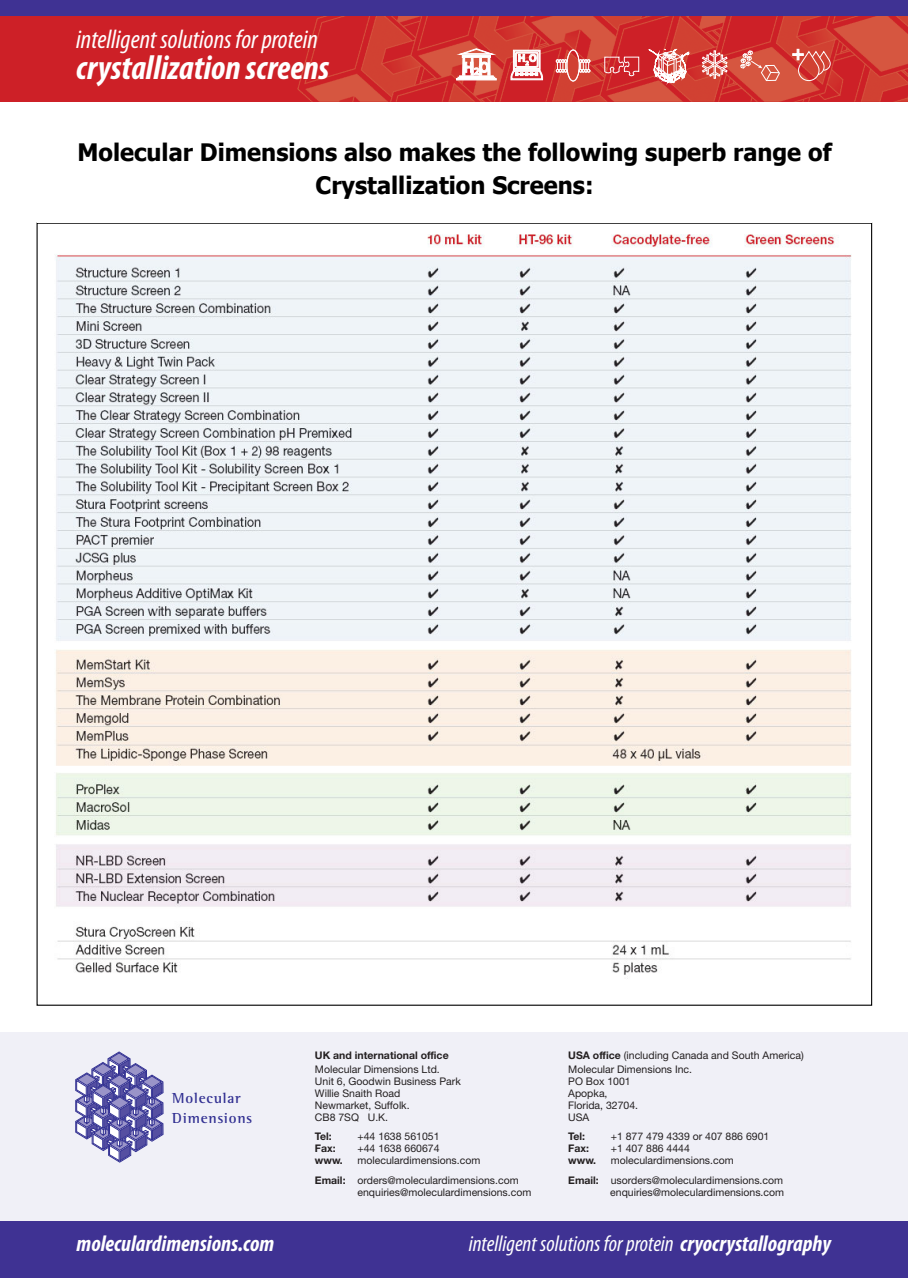
<style>
.page{position:relative;width:908px;height:1278px;background:#fff}
.page>*{position:absolute;margin:0;border:0;box-sizing:border-box;transform-origin:0 0}
.t1{font:italic 700 condensed 34.2px "Myriad Pro";color:#fff}
.t2{font:italic condensed 26.55px "Myriad Pro";color:#fff}
.t3{font:700 24px/33.2px "Tahoma";color:#000;text-align:center}
.t4{font:italic condensed 22.5px "Myriad Pro";color:#fff}
.t5{font:italic 700 condensed 22.5px "Myriad Pro";color:#fff}
.t6{font:700 14.85px/20.2px "Rotis Semi Serif";letter-spacing:.05em;color:#323092}
.t7{font:10.5px/12px "Helvetica Neue";color:#231f20}
.t8{font:700 10.5px "Helvetica Neue";color:#231f20}
.s1{font-weight:700}
</style>
<div class="page">
<div style="left:0;top:14px;width:908px;height:88px;background:#cd2027"></div>
<img style="left:184px;top:15px;width:724px;height:87px">
<div style="left:0;top:0;width:908px;height:15px;background:#3f3293"></div>
<svg style="left:510px;top:50px;width:33px;height:30px"></svg>
<svg style="left:556px;top:59px;width:11px;height:14px"></svg>
<svg style="left:579px;top:59px;width:11px;height:14px"></svg>
<div style="left:566px;top:50px;width:14px;height:31px;border:1px solid #fff;border-radius:50%"></div>
<svg style="left:456px;top:49px;width:40px;height:31px"></svg>
<div style="left:481px;top:64px;width:6px;height:7px;border:1px solid #fff;border-radius:50%"></div>
<div style="left:479px;top:62px;width:10px;height:11px;border:1px solid #fff;border-radius:50%"></div>
<svg style="left:701px;top:50px;width:27px;height:29px"></svg>
<svg style="left:739px;top:50px;width:42px;height:32px"></svg>
<svg style="left:792px;top:49px;width:39px;height:33px"></svg>
<svg style="left:603px;top:56px;width:37px;height:21px"></svg>
<svg style="left:649px;top:34px;width:40px;height:49px"></svg>
<div style="left:0;top:1032px;width:908px;height:238px;background:#f0f0f7"></div>
<svg style="left:76px;top:1052px;width:87px;height:110px"></svg>
<div style="left:0;top:1221px;width:908px;height:57px;background:#3f3293"></div>
<img style="left:55px;top:234px;width:797px;height:745px">
<h2 class="t2" style="left:76px;top:30px;width:243px">intelligent solutions for protein</h2>
<h1 class="t1" style="left:76px;top:55px;width:255px">crystallization screens</h1>
<h3 class="t3" style="left:77px;top:135px;width:756px">Molecular Dimensions also makes the following superb range of<br>Crystallization Screens:</h3>
<h3 class="t6" style="left:172px;top:1089px;width:82px">Molecular<br>Dimensions</h3>
<p class="t8" style="left:315px;top:1052px;width:135px">UK and international office</p>
<p class="t7" style="left:315px;top:1064px;width:147px">Molecular Dimensions Ltd.<br>Unit 6, Goodwin Business Park<br>Willie Snaith Road<br>Newmarket, Suffolk.<br>CB8 7SQ U.K.</p>
<p class="t8" style="left:315px;top:1133px;width:18px">Tel:</p>
<p class="t7" style="left:357px;top:1131px;width:84px">+44 1638 561051</p>
<p class="t8" style="left:315px;top:1145px;width:22px">Fax:</p>
<p class="t7" style="left:357px;top:1143px;width:84px">+44 1638 660674</p>
<p class="t8" style="left:315px;top:1157px;width:29px">www.</p>
<p class="t7" style="left:315px;top:1152px;width:205px;line-height:19.5px;text-align:center">moleculardimensions.com<br><span class="s1">Email:</span> orders@moleculardimensions.com</p>
<p class="t7" style="left:357px;top:1187px;width:175px">enquiries@moleculardimensions.com</p>
<p class="t7" style="left:568px;top:1050px;width:237px;line-height:13.5px"><span class="s1">USA office</span> (including Canada and South America)<br>Molecular Dimensions Inc.</p>
<p class="t7" style="left:568px;top:1076px;width:71px">PO Box 1001<br>Apopka,<br>Florida, 32704.<br>USA</p>
<p class="t8" style="left:568px;top:1133px;width:18px">Tel:</p>
<p class="t7" style="left:611px;top:1131px;width:160px">+1 877 479 4339 or 407 886 6901</p>
<p class="t8" style="left:568px;top:1145px;width:22px">Fax:</p>
<p class="t7" style="left:611px;top:1143px;width:81px">+1 407 886 4444</p>
<p class="t8" style="left:568px;top:1157px;width:29px">www.</p>
<p class="t7" style="left:568px;top:1152px;width:216px;line-height:19.5px;text-indent:43px">moleculardimensions.com<br><span class="s1">Email:</span> usorders@moleculardimensions.com</p>
<p class="t7" style="left:610px;top:1187px;width:175px">enquiries@moleculardimensions.com</p>
<h3 class="t5" style="left:77px;top:1235px;width:199px">moleculardimensions.com</h3>
<h3 class="t4" style="left:469px;top:1235px;width:364px">intelligent solutions for protein <span class="s1">cryocrystallography</span></h3>
</div>
